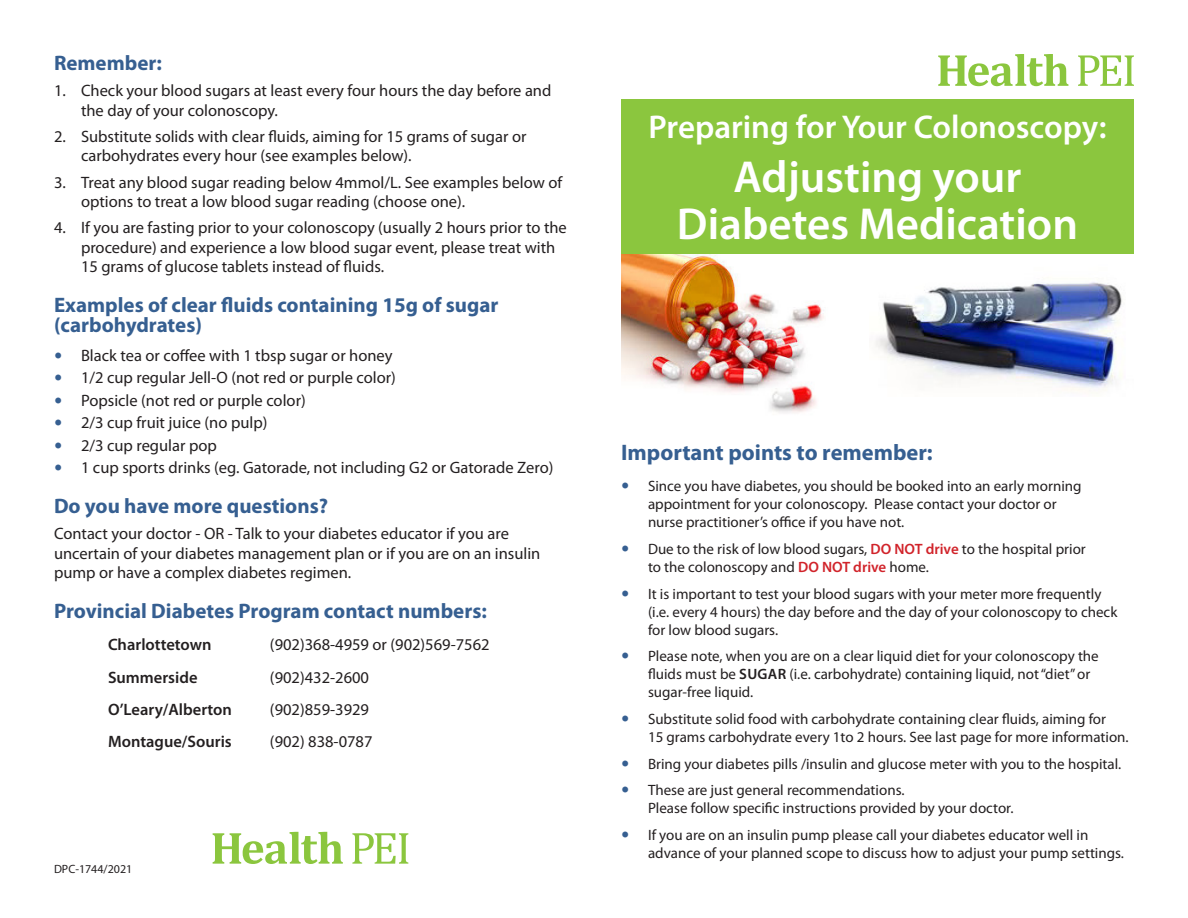
<style>
.page{position:relative;width:1188px;height:918px;background:#fff}
.page>*{position:absolute;margin:0;border:0;box-sizing:border-box;transform-origin:0 0}
.t1{font:600 45px/46.5px "Myriad Pro";color:#fff;text-align:center}
.t2{font:600 33px "Myriad Pro";color:#fff}
.Heading_1{font:700 22.5px "Myriad Pro";color:#365f91}
.Heading_1-2{font:700 21px/19.5px "Myriad Pro";color:#365f91}
.t3{font:16.5px/19.5px "Myriad Pro";color:#231f20}
.t4{font:600 16.5px "Myriad Pro";color:#231f20}
.t5{font:15px/18px "Myriad Pro";color:#231f20}
.t6{font:12px "Myriad Pro";color:#231f20}
.s1{font-weight:600;color:#d1232a}
.s2{font-weight:600}
</style>
<div class="page">
<img style="left:869px;top:253px;width:265px;height:138px">
<img style="left:621px;top:253px;width:214px;height:160px">
<div style="left:621px;top:99px;width:513px;height:154px;background:#8bc63e"></div>
<svg style="left:938px;top:54px;width:130px;height:32px"></svg>
<svg style="left:1078px;top:55px;width:56px;height:31px"></svg>
<svg style="left:213px;top:832px;width:130px;height:32px"></svg>
<svg style="left:352px;top:833px;width:56px;height:31px"></svg>
<p class="Heading_1-2" style="left:54px;top:52px;width:109px">Remember:</p>
<p class="t3" style="left:81px;top:80px;width:472px;text-indent:-27px">1. Check your blood sugars at least every four hours the day before and the day of your colonoscopy.</p>
<p class="t3" style="left:81px;top:126px;width:447px;text-indent:-27px">2. Substitute solids with clear fluids, aiming for 15 grams of sugar or carbohydrates every hour (see examples below).</p>
<p class="t3" style="left:81px;top:172px;width:483px;text-indent:-27px">3. Treat any blood sugar reading below 4mmol/L. See examples below of options to treat a low blood sugar reading (choose one).</p>
<p class="t3" style="left:81px;top:218px;width:487px;text-indent:-27px">4. If you are fasting prior to your colonoscopy (usually 2 hours prior to the procedure) and experience a low blood sugar event, please treat with<br>15 grams of glucose tablets instead of fluids.</p>
<p class="Heading_1-2" style="left:54px;top:294px;width:446px">Examples of clear fluids containing 15g of sugar (carbohydrates)</p>
<p class="t3" style="left:81px;top:345px;width:313px">Black tea or coffee with 1 tbsp sugar or honey</p>
<p class="t3" style="left:81px;top:368px;width:316px">1/2 cup regular Jell-O (not red or purple color)</p>
<p class="t3" style="left:81px;top:390px;width:226px">Popsicle (not red or purple color)</p>
<p class="t3" style="left:81px;top:413px;width:188px">2/3 cup fruit juice (no pulp)</p>
<p class="t3" style="left:81px;top:435px;width:137px">2/3 cup regular pop</p>
<p class="t3" style="left:81px;top:458px;width:474px">1 cup sports drinks (eg. Gatorade, not including G2 or Gatorade Zero)</p>
<p class="Heading_1-2" style="left:54px;top:495px;width:276px">Do you have more questions?</p>
<p class="t3" style="left:54px;top:524px;width:488px">Contact your doctor - OR - Talk to your diabetes educator if you are uncertain of your diabetes management plan or if you are on an insulin pump or have a complex diabetes regimen.</p>
<p class="Heading_1-2" style="left:54px;top:600px;width:434px">Provincial Diabetes Program contact numbers:</p>
<p class="t4" style="left:108px;top:634px;width:105px">Charlottetown</p>
<p class="t3" style="left:270px;top:635px;width:221px">(902)368-4959 or (902)569-7562</p>
<p class="t4" style="left:108px;top:666px;width:91px">Summerside</p>
<p class="t3" style="left:270px;top:667px;width:101px">(902)432-2600</p>
<p class="t4" style="left:108px;top:699px;width:126px">O’Leary/Alberton</p>
<p class="t3" style="left:270px;top:699px;width:101px">(902)859-3929</p>
<p class="t4" style="left:108px;top:731px;width:125px">Montague/Souris</p>
<p class="t3" style="left:270px;top:731px;width:104px">(902) 838-0787</p>
<p class="t6" style="left:54px;top:862px;width:80px">DPC-1744/2021</p>
<p class="t2" style="left:649px;top:106px;width:459px">Preparing for Your Colonoscopy:</p>
<p class="t1" style="left:677px;top:153px;width:403px">Adjusting your<br>Diabetes Medication</p>
<p class="Heading_1" style="left:621px;top:438px;width:313px">Important points to remember:</p>
<p class="t5" style="left:648px;top:477px;width:435px">Since you have diabetes, you should be booked into an early morning appointment for your colonoscopy. Please contact your doctor or nurse practitioner’s office if you have not.</p>
<p class="t5" style="left:648px;top:540px;width:439px">Due to the risk of low blood sugars, <span class="s1">DO NOT drive</span> to the hospital prior to the colonoscopy and <span class="s1">DO NOT drive</span> home.</p>
<p class="t5" style="left:648px;top:584px;width:471px">It is important to test your blood sugars with your meter more frequently (i.e. every 4 hours) the day before and the day of your colonoscopy to check for low blood sugars.</p>
<p class="t5" style="left:648px;top:647px;width:452px">Please note, when you are on a clear liquid diet for your colonoscopy the fluids must be <span class="s2">SUGAR</span> (i.e. carbohydrate) containing liquid, not “diet” or sugar-free liquid.</p>
<p class="t5" style="left:648px;top:710px;width:482px">Substitute solid food with carbohydrate containing clear fluids, aiming for<br>15 grams carbohydrate every 1to 2 hours. See last page for more information.</p>
<p class="t5" style="left:648px;top:754px;width:475px">Bring your diabetes pills /insulin and glucose meter with you to the hospital.</p>
<p class="t5" style="left:648px;top:781px;width:367px">These are just general recommendations.<br>Please follow specific instructions provided by your doctor.</p>
<p class="t5" style="left:648px;top:826px;width:478px">If you are on an insulin pump please call your diabetes educator well in advance of your planned scope to discuss how to adjust your pump settings.</p>
</div>
